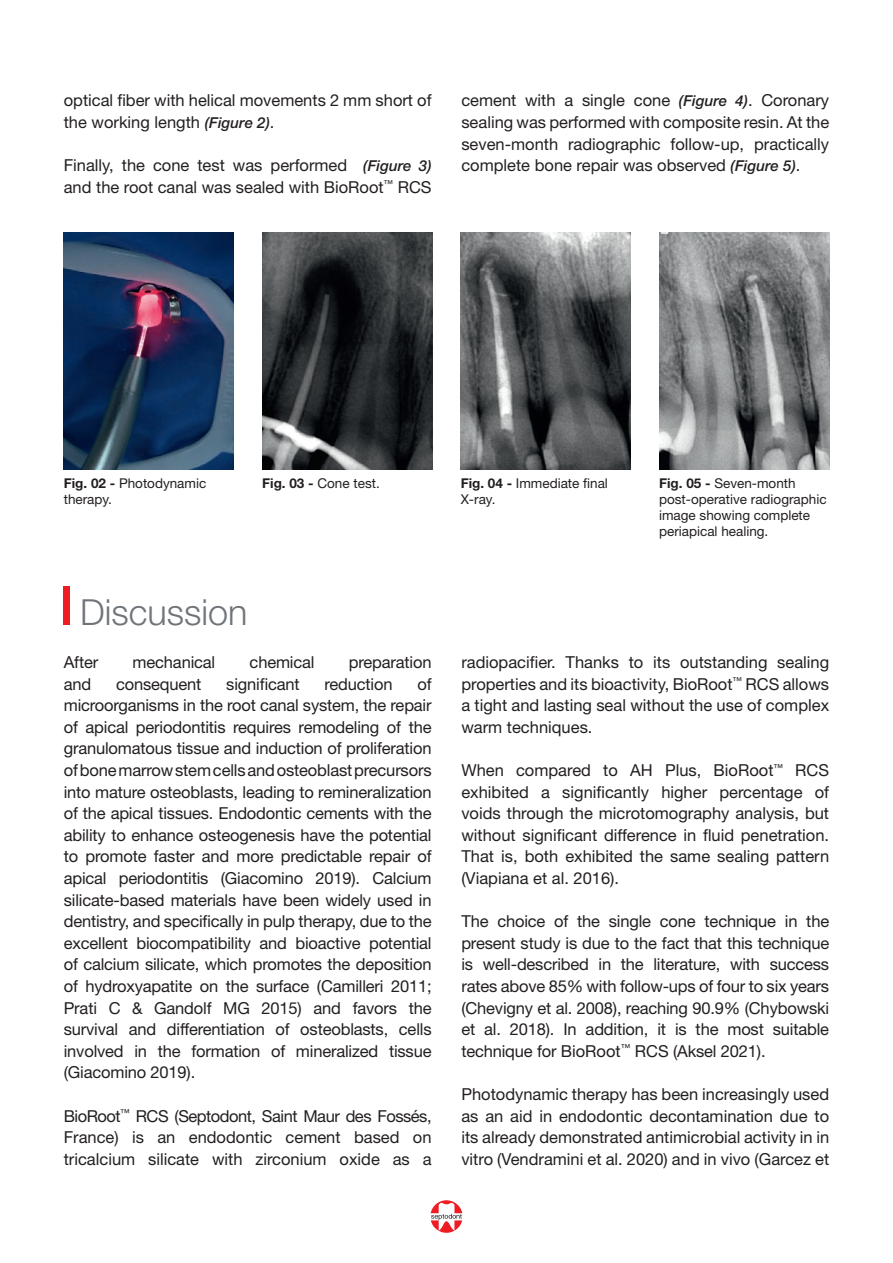
<style>
.page{position:relative;width:893px;height:1263px;background:#fff}
.page>*{position:absolute;margin:0;border:0;box-sizing:border-box;transform-origin:0 0}
.t1{font:300 36px "Helvetica Neue LT Std";color:#6f757a}
.t2{font:16.5px/21.6px "Helvetica Neue LT Std";color:#231f20;text-align:justify}
.t3{font:13.5px/16.2px "Helvetica Neue LT Std";color:#231f20}
.s1{font-weight:500;font-style:italic;font-size:15px}
.s2{font-weight:700}
</style>
<div class="page">
<div style="left:64px;top:586px;width:6px;height:39px;background:#ee1d23"></div>
<img style="left:64px;top:232px;width:170px;height:237px">
<img style="left:262px;top:232px;width:170px;height:237px">
<img style="left:461px;top:232px;width:170px;height:237px">
<img style="left:659px;top:232px;width:170px;height:237px">
<svg style="left:431px;top:1200px;width:31px;height:33px"></svg>
<p class="t2" style="left:64px;top:89px;width:369px">optical fiber with helical movements 2 mm short of the working length <span class="s1">(Figure 2)</span>.</p>
<p class="t2" style="left:64px;top:154px;width:369px">Finally, the cone test was performed <span class="s1">(Figure 3) </span>and the root canal was sealed with BioRoot<sup>™</sup> RCS</p>
<p class="t2" style="left:461px;top:89px;width:369px">cement with a single cone <span class="s1">(Figure 4)</span>. Coronary sealing was performed with composite resin. At the seven-month radiographic follow-up, practically complete bone repair was observed <span class="s1">(Figure 5)</span>.</p>
<p class="t3" style="left:64px;top:475px;width:144px"><span class="s2">Fig. 02 -</span> Photodynamic therapy.</p>
<p class="t3" style="left:262px;top:475px;width:119px"><span class="s2">Fig. 03 -</span> Cone test.</p>
<p class="t3" style="left:461px;top:475px;width:149px"><span class="s2">Fig. 04 -</span> Immediate final<br>X-ray.</p>
<p class="t3" style="left:659px;top:475px;width:169px"><span class="s2">Fig. 05 -</span> Seven-month post-operative radiographic image showing complete periapical healing.</p>
<h1 class="t1" style="left:80px;top:590px;width:169px">Discussion</h1>
<p class="t2" style="left:64px;top:651px;width:36px">After</p>
<p class="t2" style="left:133px;top:651px;width:84px">mechanical</p>
<p class="t2" style="left:250px;top:651px;width:66px">chemical</p>
<p class="t2" style="left:349px;top:651px;width:84px">preparation</p>
<p class="t2" style="left:64px;top:673px;width:29px">and</p>
<p class="t2" style="left:116px;top:673px;width:87px">consequent</p>
<p class="t2" style="left:226px;top:673px;width:75px">significant</p>
<p class="t2" style="left:324px;top:673px;width:70px">reduction</p>
<p class="t2" style="left:64px;top:673px;width:369px;text-indent:354px">of microorganisms in the root canal system, the repair of apical periodontitis requires remodeling of the granulomatous tissue and induction of proliferation of bone marrow stem cells and osteoblast precursors into mature osteoblasts, leading to remineralization of the apical tissues. Endodontic cements with the ability to enhance osteogenesis have the potential to promote faster and more predictable repair of apical periodontitis (Giacomino 2019). Calcium silicate-based materials have been widely used in dentistry, and specifically in pulp therapy, due to the excellent biocompatibility and bioactive potential of calcium silicate, which promotes the deposition of hydroxyapatite on the surface (Camilleri 2011; Prati C &amp; Gandolf MG 2015) and favors the survival and differentiation of osteoblasts, cells involved in the formation of mineralized tissue (Giacomino 2019).</p>
<p class="t2" style="left:64px;top:1105px;width:369px">BioRoot<sup>™</sup> RCS (Septodont, Saint Maur des Fossés, France) is an endodontic cement based on tricalcium silicate with zirconium oxide as a</p>
<p class="t2" style="left:461px;top:651px;width:369px">radiopacifier. Thanks to its outstanding sealing properties and its bioactivity, BioRoot<sup>™</sup> RCS allows a tight and lasting seal without the use of complex warm techniques.</p>
<p class="t2" style="left:461px;top:759px;width:369px">When compared to AH Plus, BioRoot<sup>™</sup> RCS exhibited a significantly higher percentage of voids through the microtomography analysis, but without significant difference in fluid penetration.<br>That is, both exhibited the same sealing pattern (Viapiana et al. 2016).</p>
<p class="t2" style="left:461px;top:910px;width:369px">The choice of the single cone technique in the present study is due to the fact that this technique is well-described in the literature, with success rates above 85% with follow-ups of four to six years (Chevigny et al. 2008), reaching 90.9% (Chybowski et al. 2018). In addition, it is the most suitable technique for BioRoot<sup>™</sup> RCS (Aksel 2021).</p>
<p class="t2" style="left:461px;top:1083px;width:369px">Photodynamic therapy has been increasingly used as an aid in endodontic decontamination due to its already demonstrated antimicrobial activity in in vitro (Vendramini et al. 2020) and in vivo (Garcez et</p>
</div>
